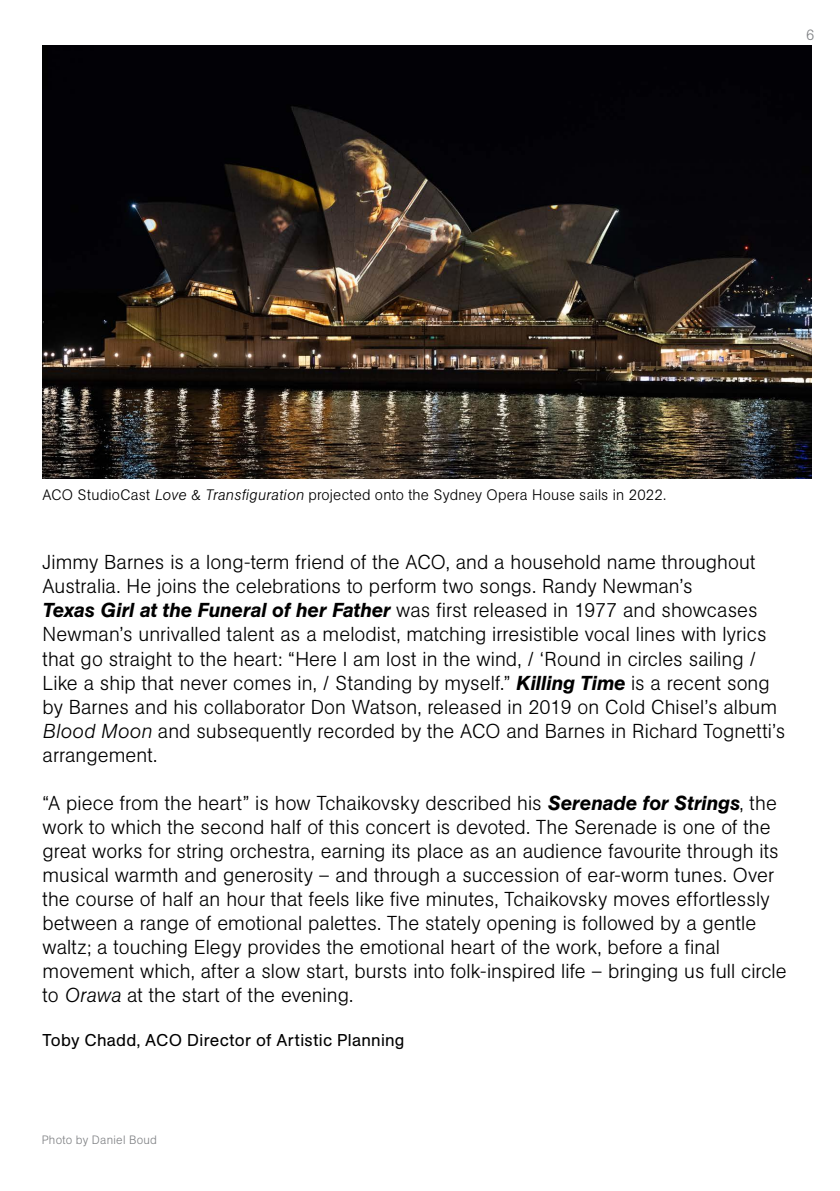
<style>
.page{position:relative;width:840px;height:1191px;background:#fff}
.page>*{position:absolute;margin:0;border:0;box-sizing:border-box;transform-origin:0 0}
.t1{font:300 20px/24px "AG Book Std";letter-spacing:.005em;color:#000}
.t2{font:17px "AG Book Std";letter-spacing:.015em;color:#000}
.t3{font:300 15px "AG Book Std";letter-spacing:.015em;color:#000}
.t4{font:300 15px "AG Book Std";color:#808285}
.t5{font:300 12px "AG Book Std";letter-spacing:.025em;color:#808285}
.s1{font-style:italic}
.s2{font-weight:500;font-style:italic}
</style>
<div class="page">
<img style="left:43px;top:45px;width:768px;height:433px">
<p class="t4" style="left:805px;top:26px;width:10px">6</p>
<p class="t3" style="left:43px;top:485px;width:624px">ACO StudioCast <span class="s1">Love &amp; Transfiguration</span> projected onto the Sydney Opera House sails in 2022.</p>
<p class="t1" style="left:43px;top:551px;width:743px">Jimmy Barnes is a long-term friend of the ACO, and a household name throughout Australia. He joins the celebrations to perform two songs. Randy Newman’s<br><span class="s2">Texas Girl at the Funeral of her Father</span> was first released in 1977 and showcases Newman’s unrivalled talent as a melodist, matching irresistible vocal lines with lyrics that go straight to the heart: “Here I am lost in the wind, / ‘Round in circles sailing / Like a ship that never comes in, / Standing by myself.” <span class="s2">Killing Time</span> is a recent song by Barnes and his collaborator Don Watson, released in 2019 on Cold Chisel’s album <span class="s1">Blood Moon</span> and subsequently recorded by the ACO and Barnes in Richard Tognetti’s arrangement.</p>
<p class="t1" style="left:43px;top:791px;width:745px">“A piece from the heart” is how Tchaikovsky described his <span class="s2">Serenade for Strings</span>, the work to which the second half of this concert is devoted. The Serenade is one of the great works for string orchestra, earning its place as an audience favourite through its musical warmth and generosity – and through a succession of ear-worm tunes. Over the course of half an hour that feels like five minutes, Tchaikovsky moves effortlessly between a range of emotional palettes. The stately opening is followed by a gentle waltz; a touching Elegy provides the emotional heart of the work, before a final movement which, after a slow start, bursts into folk-inspired life – bringing us full circle to <span class="s1">Orawa</span> at the start of the evening.</p>
<p class="t2" style="left:43px;top:1030px;width:363px">Toby Chadd, ACO Director of Artistic Planning</p>
<p class="t5" style="left:42px;top:1133px;width:117px">Photo by Daniel Boud</p>
</div>
